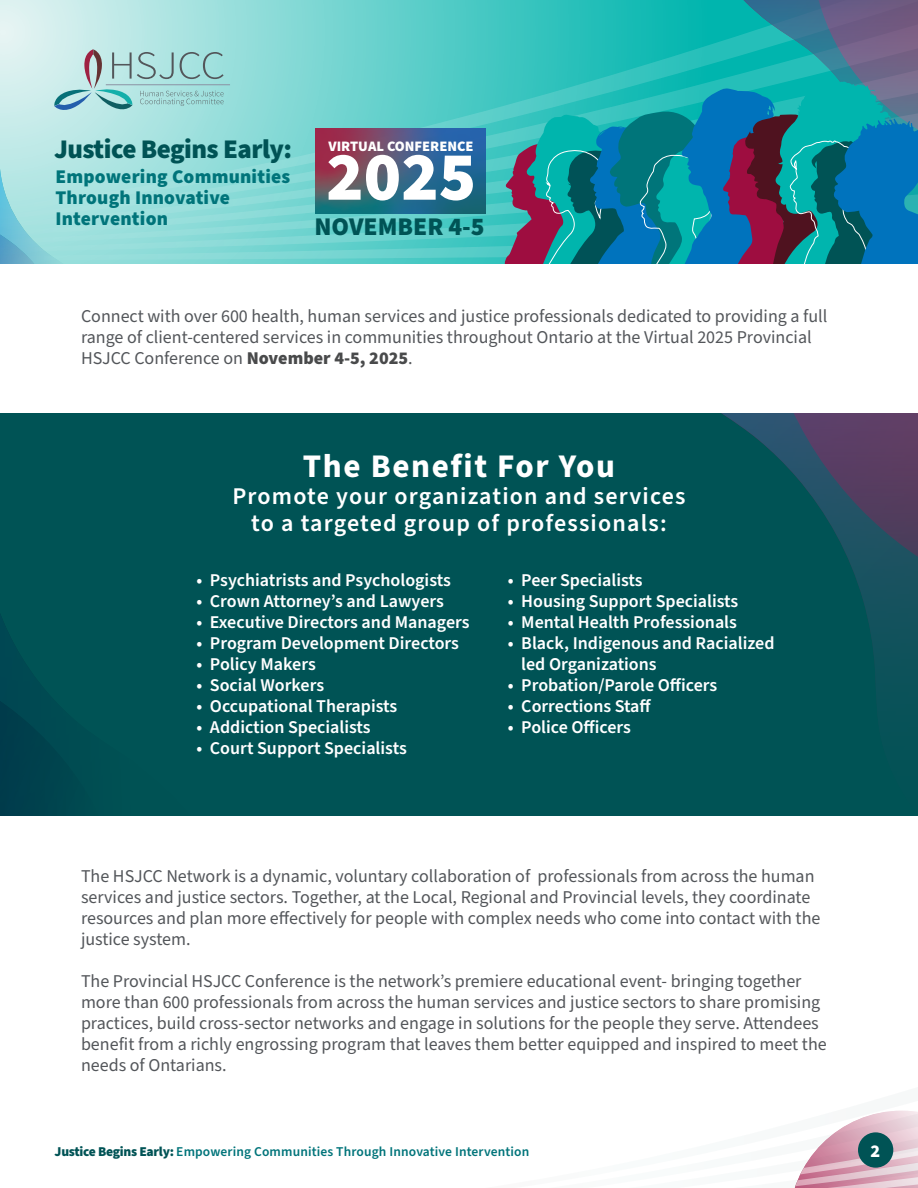
<style>
.page{position:relative;width:918px;height:1188px;background:#fff}
.page>*{position:absolute;margin:0;border:0;box-sizing:border-box;transform-origin:0 0}
.t1{font:900 69.45px "Source Sans Pro";color:#fff}
.Header_1{font:700 33px "Source Sans Pro";letter-spacing:.05em;color:#fff}
.t2{font:900 26.85px "Source Sans Pro";letter-spacing:-.02em;color:#005355}
.t3{font:900 25.5px "Source Sans Pro";color:#005355}
.Header_1-2{font:600 24px "Source Sans Pro";letter-spacing:.05em;color:#fff}
.t4{font:900 19.35px/20.9px "Source Sans Pro";letter-spacing:.01em;color:#00747a}
.Body_Copy{font:18px/21px "Source Sans Pro";color:#53565a}
.tab{font:600 18px/21px "Source Sans Pro";color:#fff}
.t5{font:900 18px "Source Sans Pro";color:#fff}
.t6{font:900 14.4px "Source Sans Pro";color:#fff}
.t7{font:600 13.5px "Source Sans Pro";letter-spacing:.01em;color:#00747a}
.s1{font-weight:900;color:#494a4b}
.s2{font-weight:900;color:#005355}
</style>
<div class="page">
<svg style="left:794px;top:1111px;width:124px;height:77px"></svg>
<div style="left:858px;top:1132px;width:35px;height:36px;background:#005355;border-radius:50%"></div>
<div style="left:0;top:413px;width:918px;height:402px;background:#005355"></div>
<div style="left:0;top:412px;width:262px;height:403px;background:#005355"></div>
<div style="left:0;top:412px;width:132px;height:403px;background:linear-gradient(to bottom,#005757,#004951)"></div>
<svg style="left:721px;top:413px;width:197px;height:284px"></svg>
<svg style="left:0;top:0;width:918px;height:264px;background:#59aeb7"></svg>
<h3 class="t2" style="left:54px;top:131px;width:240px">Justice Begins Early:</h3>
<p class="t4" style="left:56px;top:166px;width:236px">Empowering Communities<br>Through Innovative<br>Intervention</p>
<p class="t6" style="left:328px;top:136px;width:147px">VIRTUAL CONFERENCE</p>
<h1 class="t1" style="left:326px;top:129px;width:152px">2025</h1>
<h3 class="t3" style="left:314px;top:209px;width:172px">NOVEMBER 4-5</h3>
<p class="Body_Copy" style="left:81px;top:306px;width:748px">Connect with over 600 health, human services and justice professionals dedicated to providing a full range of client-centered services in communities throughout Ontario at the Virtual 2025 Provincial<br>HSJCC Conference on <span class="s1">November 4-5, 2025</span>.</p>
<p class="Header_1" style="left:303px;top:444px;width:314px">The Benefit For You</p>
<p class="Header_1-2" style="left:232px;top:480px;width:455px">Promote your organization and services</p>
<p class="Header_1-2" style="left:251px;top:507px;width:417px">to a targeted group of professionals:</p>
<p class="tab" style="left:196px;top:570px;width:256px">• Psychiatrists and Psychologists</p>
<p class="tab" style="left:196px;top:591px;width:249px">• Crown Attorney’s and Lawyers</p>
<p class="tab" style="left:196px;top:612px;width:275px">• Executive Directors and Managers</p>
<p class="tab" style="left:196px;top:633px;width:264px">• Program Development Directors</p>
<p class="tab" style="left:196px;top:654px;width:121px">• Policy Makers</p>
<p class="tab" style="left:196px;top:675px;width:129px">• Social Workers</p>
<p class="tab" style="left:196px;top:696px;width:202px">• Occupational Therapists</p>
<p class="tab" style="left:196px;top:717px;width:176px">• Addiction Specialists</p>
<p class="tab" style="left:196px;top:738px;width:212px">• Court Support Specialists</p>
<p class="tab" style="left:508px;top:570px;width:136px">• Peer Specialists</p>
<p class="tab" style="left:508px;top:591px;width:232px">• Housing Support Specialists</p>
<p class="tab" style="left:508px;top:612px;width:231px">• Mental Health Professionals</p>
<p class="tab" style="left:521px;top:633px;width:255px;text-indent:-14px">• Black, Indigenous and Racialized led Organizations</p>
<p class="tab" style="left:508px;top:675px;width:211px">• Probation/Parole Officers</p>
<p class="tab" style="left:508px;top:696px;width:145px">• Corrections Staff</p>
<p class="tab" style="left:508px;top:717px;width:125px">• Police Officers</p>
<p class="Body_Copy" style="left:81px;top:867px;width:741px">The HSJCC Network is a dynamic, voluntary collaboration of professionals from across the human services and justice sectors. Together, at the Local, Regional and Provincial levels, they coordinate resources and plan more effectively for people with complex needs who come into contact with the justice system.</p>
<p class="Body_Copy" style="left:81px;top:972px;width:747px">The Provincial HSJCC Conference is the network’s premiere educational event- bringing together more than 600 professionals from across the human services and justice sectors to share promising practices, build cross-sector networks and engage in solutions for the people they serve. Attendees benefit from a richly engrossing program that leaves them better equipped and inspired to meet the needs of Ontarians.</p>
<p class="t7" style="left:55px;top:1143px;width:476px"><span class="s2">Justice Begins Early:</span> Empowering Communities Through Innovative Intervention</p>
<p class="t5" style="left:870px;top:1138px;width:11px">2</p>
</div>
